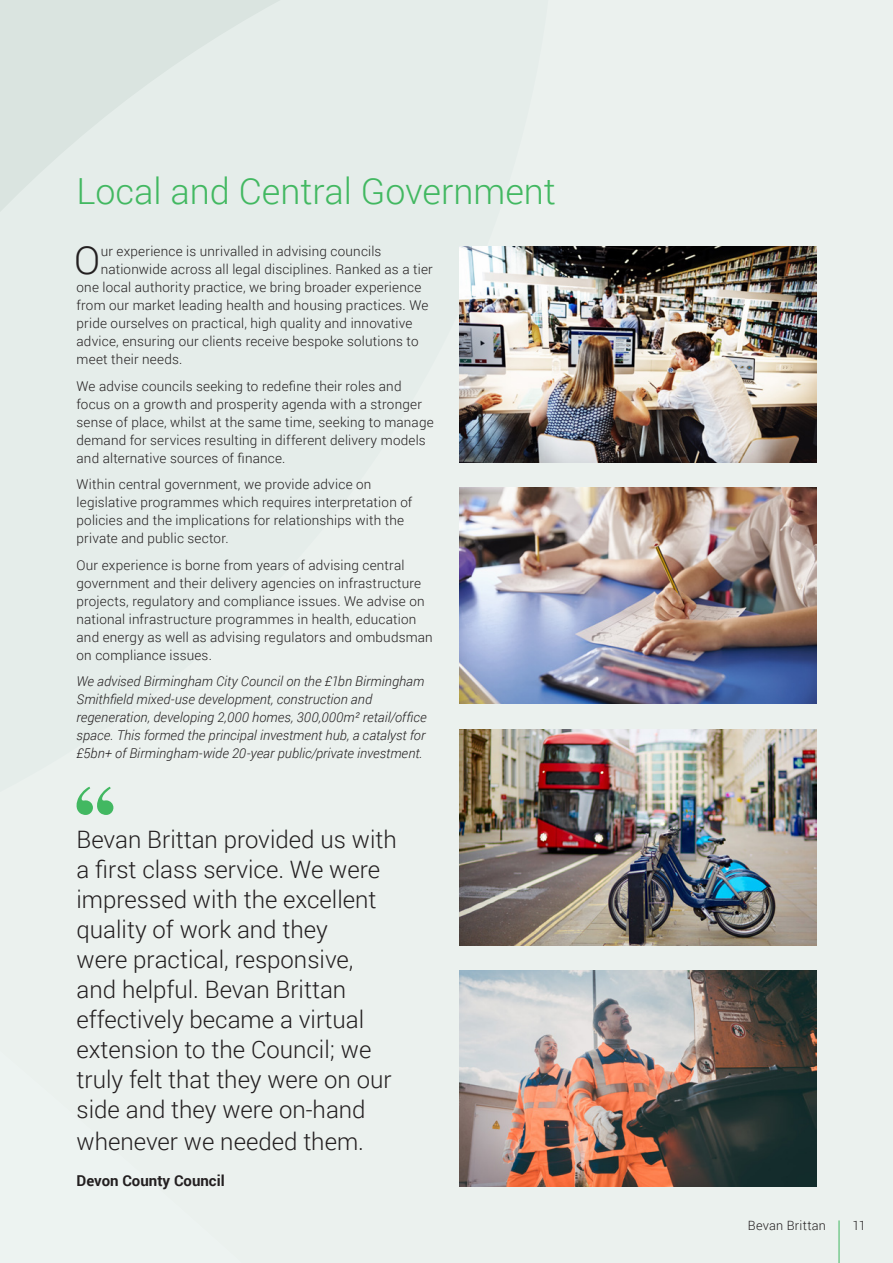
<style>
.page{position:relative;width:893px;height:1263px;background:#ebf1ee}
.page>*{position:absolute;margin:0;border:0;box-sizing:border-box;transform-origin:0 0}
.t1{font:300 38.85px "Roboto";color:#231f20}
.t2{font:300 36px "Roboto";color:#42b861}
.Smaller_quote{font:300 24px/30.2px "Roboto";color:#231f20}
.Quote_Credit{font:700 15px "Roboto";color:#231f20}
.t3{font:300 13.5px/18px "Roboto";letter-spacing:.015em;color:#231f20}
.t4{font:italic 300 13.5px/18px "Roboto";letter-spacing:.005em;color:#231f20}
.t5{font:300 12.75px "Roboto";letter-spacing:.02em;color:#231f20}
</style>
<div class="page">
<svg style="left:75px;top:786px;width:38px;height:29px"></svg>
<img style="left:459px;top:247px;width:357px;height:215px">
<img style="left:459px;top:488px;width:357px;height:216px">
<img style="left:459px;top:729px;width:357px;height:216px">
<img style="left:459px;top:971px;width:357px;height:215px">
<hr style="left:839px;top:1220px;width:1px;height:43px;background:#42b861">
<p class="t2" style="left:77px;top:166px;width:481px">Local and Central Government</p>
<p class="t1" style="left:74px;top:233px;width:28px">O</p>
<p class="t3" style="left:101px;top:242px;width:282px">ur experience is unrivalled in advising councils</p>
<p class="t3" style="left:101px;top:260px;width:334px">nationwide across all legal disciplines. Ranked as a tier</p>
<p class="t3" style="left:77px;top:278px;width:346px">one local authority practice, we bring broader experience</p>
<p class="t3" style="left:77px;top:296px;width:353px">from our market leading health and housing practices. We</p>
<p class="t3" style="left:77px;top:314px;width:337px">pride ourselves on practical, high quality and innovative</p>
<p class="t3" style="left:77px;top:332px;width:343px">advice, ensuring our clients receive bespoke solutions to</p>
<p class="t3" style="left:77px;top:350px;width:107px">meet their needs.</p>
<p class="t3" style="left:77px;top:376px;width:359px">We advise councils seeking to redefine their roles and focus on a growth and prosperity agenda with a stronger sense of place, whilst at the same time, seeking to manage demand for services resulting in different delivery models and alternative sources of finance.</p>
<p class="t3" style="left:77px;top:475px;width:337px">Within central government, we provide advice on legislative programmes which requires interpretation of policies and the implications for relationships with the private and public sector.</p>
<p class="t3" style="left:77px;top:555px;width:358px">Our experience is borne from years of advising central government and their delivery agencies on infrastructure projects, regulatory and compliance issues. We advise on national infrastructure programmes in health, education and energy as well as advising regulators and ombudsman on compliance issues.</p>
<p class="t4" style="left:77px;top:672px;width:352px">We advised Birmingham City Council on the £1bn Birmingham Smithfield mixed-use development, construction and regeneration, developing 2,000 homes, 300,000m² retail/office space. This formed the principal investment hub, a catalyst for £5bn+ of Birmingham-wide 20-year public/private investment.</p>
<p class="Smaller_quote" style="left:77px;top:824px;width:322px">Bevan Brittan provided us with a first class service. We were impressed with the excellent quality of work and they<br>were practical, responsive, and helpful. Bevan Brittan effectively became a virtual extension to the Council; we truly felt that they were on our side and they were on-hand whenever we needed them.</p>
<p class="Quote_Credit" style="left:77px;top:1170px;width:150px">Devon County Council</p>
<p class="t5" style="left:748px;top:1216px;width:80px">Bevan Brittan</p>
<p class="t5" style="left:853px;top:1216px;width:15px">11</p>
</div>
